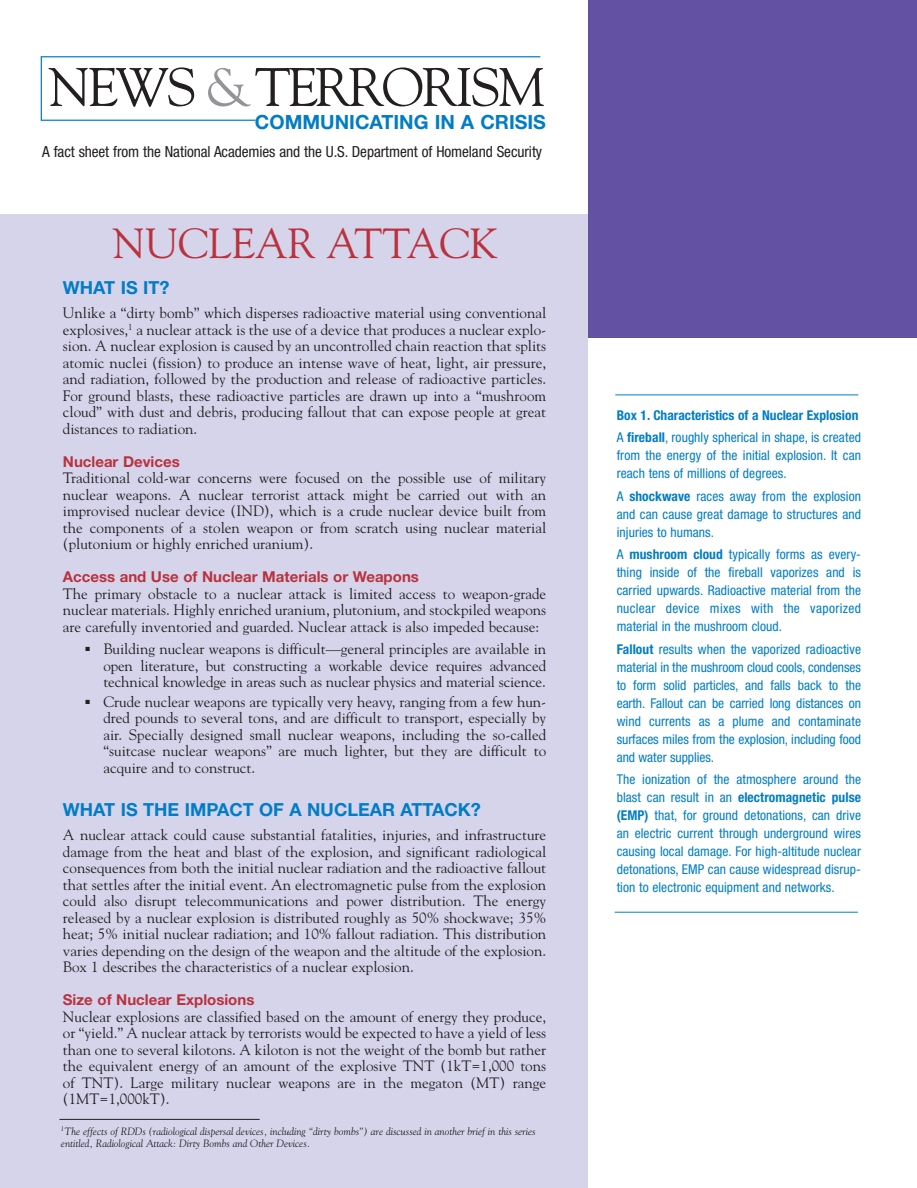
<style>
.page{position:relative;width:917px;height:1188px;background:#fff}
.page>*{position:absolute;margin:0;border:0;box-sizing:border-box;transform-origin:0 0}
.t1{font:53.85px "Goudy";letter-spacing:-.05em;color:#231f1f}
.t2{font:42px "Goudy";color:#b9323d}
.t3{font:700 19.65px "Helvetica Neue";color:#007dc6}
.t4{font:700 18px "Helvetica Neue";color:#007dc6}
.t5{font:condensed 15.3px "Helvetica Neue";letter-spacing:-.005em;color:#231f1f}
.t6{font:15px/16.5px "Goudy";color:#231f1f;text-align:justify}
.t7{font:700 15px "Helvetica Neue";color:#b9323d}
.t8{font:condensed 13.5px/18px "Helvetica Neue";letter-spacing:.005em;color:#007dc6;text-align:justify}
.t9{font:700 condensed 13.5px/22.5px "Helvetica Neue";color:#007dc6}
.t10{font:italic 10.5px/12.6px "Goudy";color:#231f1f}
.s1{color:#939497}
.s2{font-weight:400}
.s3{font-weight:700}
</style>
<div class="page">
<div style="left:0;top:215px;width:588px;height:973px;background:#d6d4eb"></div>
<div style="left:588px;top:0;width:329px;height:338px;background:#6352a3"></div>
<hr style="left:615px;top:394px;width:243px;height:1px;background:#007dc6">
<hr style="left:614px;top:912px;width:243px;height:1px;background:#007dc6">
<hr style="left:41px;top:120px;width:214px;height:1px;background:#007dc6">
<hr style="left:41px;top:57px;width:1px;height:64px;background:#007dc6">
<hr style="left:41px;top:56px;width:499px;height:1px;background:#007dc6">
<hr style="left:59px;top:1119px;width:201px;height:1px;background:#231f1f">
<h1 class="t1" style="left:49px;top:66px;width:498px">NEWS <span class="s1">&amp;</span>TERRORISM</h1>
<p class="t5" style="left:42px;top:146px;width:501px">A fact sheet from the National Academies and the U.S. Department of Homeland Security</p>
<h3 class="t3" style="left:255px;top:115px;width:292px">COMMUNICATING IN A CRISIS</h3>
<h2 class="t2" style="left:113px;top:227px;width:386px">NUCLEAR ATTACK</h2>
<p class="t4" style="left:63px;top:281px;width:108px">WHAT IS IT?</p>
<p class="t6" style="left:63px;top:306px;width:485px">Unlike a “dirty bomb” which disperses radioactive material using conventional explosives,<sup>1</sup> a nuclear attack is the use of a device that produces a nuclear explo&shy;sion. A nuclear explosion is caused by an uncontrolled chain reaction that splits atomic nuclei (fission) to produce an intense wave of heat, light, air pressure, and radiation, followed by the production and release of radioactive particles.<br>For ground blasts, these radioactive particles are drawn up into a “mushroom cloud” with dust and debris, producing fallout that can expose people at great distances to radiation.</p>
<p class="t7" style="left:63px;top:456px;width:118px">Nuclear Devices</p>
<p class="t6" style="left:63px;top:471px;width:485px">Traditional cold-war concerns were focused on the possible use of military nuclear weapons. A nuclear terrorist attack might be carried out with an improvised nuclear device (IND), which is a crude nuclear device built from the components of a stolen weapon or from scratch using nuclear material (plutonium or highly enriched uranium).</p>
<p class="t7" style="left:63px;top:572px;width:357px">Access and Use of Nuclear Materials or Weapons</p>
<p class="t6" style="left:63px;top:586px;width:485px">The primary obstacle to a nuclear attack is limited access to weapon-grade nuclear materials. Highly enriched uranium, plutonium, and stockpiled weapons are carefully inventoried and guarded. Nuclear attack is also impeded because:</p>
<p class="t6" style="left:103px;top:642px;width:444px;text-indent:-18px">■ Building nuclear weapons is difficult—general principles are available in open literature, but constructing a workable device requires advanced technical knowledge in areas such as nuclear physics and material science.</p>
<p class="t6" style="left:103px;top:694px;width:444px;text-indent:-18px">■ Crude nuclear weapons are typically very heavy, ranging from a few hun&shy;dred pounds to several tons, and are difficult to transport, especially by air. Specially designed small nuclear weapons, including the so-called “suitcase nuclear weapons” are much lighter, but they are difficult to acquire and to construct.</p>
<p class="t4" style="left:63px;top:803px;width:419px">WHAT IS THE IMPACT OF A NUCLEAR ATTACK?</p>
<p class="t6" style="left:63px;top:828px;width:485px">A nuclear attack could cause substantial fatalities, injuries, and infrastructure damage from the heat and blast of the explosion, and significant radiological consequences from both the initial nuclear radiation and the radioactive fallout that settles after the initial event. An electromagnetic pulse from the explosion could also disrupt telecommunications and power distribution. The energy released by a nuclear explosion is distributed roughly as 50% shockwave; 35% heat; 5% initial nuclear radiation; and 10% fallout radiation. This distribution varies depending on the design of the weapon and the altitude of the explosion.<br>Box 1 describes the characteristics of a nuclear explosion.</p>
<p class="t7" style="left:63px;top:995px;width:193px">Size of Nuclear Explosions</p>
<p class="t6" style="left:63px;top:1009px;width:485px">Nuclear explosions are classified based on the amount of energy they produce, or “yield.” A nuclear attack by terrorists would be expected to have a yield of less than one to several kilotons. A kiloton is not the weight of the bomb but rather the equivalent energy of an amount of the explosive TNT (1kT=1,000 tons of TNT). Large military nuclear weapons are in the megaton (MT) range (1MT=1,000kT).</p>
<p class="t10" style="left:61px;top:1126px;width:476px"><sup>1</sup>The effects of RDDs (radiological dispersal devices, including “dirty bombs”) are discussed in another brief in this series entitled, Radiological Attack: Dirty Bombs and Other Devices.</p>
<p class="t9" style="left:616px;top:405px;width:246px">Box 1. Characteristics of a Nuclear Explosion<br><span class="s2">A</span> fireball<span class="s2">, roughly spherical in shape, is created</span></p>
<p class="t8" style="left:616px;top:447px;width:246px">from the energy of the initial explosion. It can reach tens of millions of degrees.</p>
<p class="t8" style="left:616px;top:488px;width:246px">A <span class="s3">shockwave</span> races away from the explosion and can cause great damage to structures and injuries to humans.</p>
<p class="t8" style="left:616px;top:546px;width:246px">A <span class="s3">mushroom cloud</span> typically forms as every&shy;thing inside of the fireball vaporizes and is carried upwards. Radioactive material from the nuclear device mixes with the vaporized material in the mushroom cloud.</p>
<p class="t8" style="left:616px;top:641px;width:246px"><span class="s3">Fallout</span> results when the vaporized radioactive material in the mushroom cloud cools, condenses to form solid particles, and falls back to the earth. Fallout can be carried long distances on wind currents as a plume and contaminate surfaces miles from the explosion, including food and water supplies.</p>
<p class="t8" style="left:616px;top:771px;width:246px">The ionization of the atmosphere around the blast can result in an <span class="s3">electromagnetic pulse (EMP)</span> that, for ground detonations, can drive an electric current through underground wires causing local damage. For high-altitude nuclear detonations, EMP can cause widespread disrup&shy;tion to electronic equipment and networks.</p>
</div>
